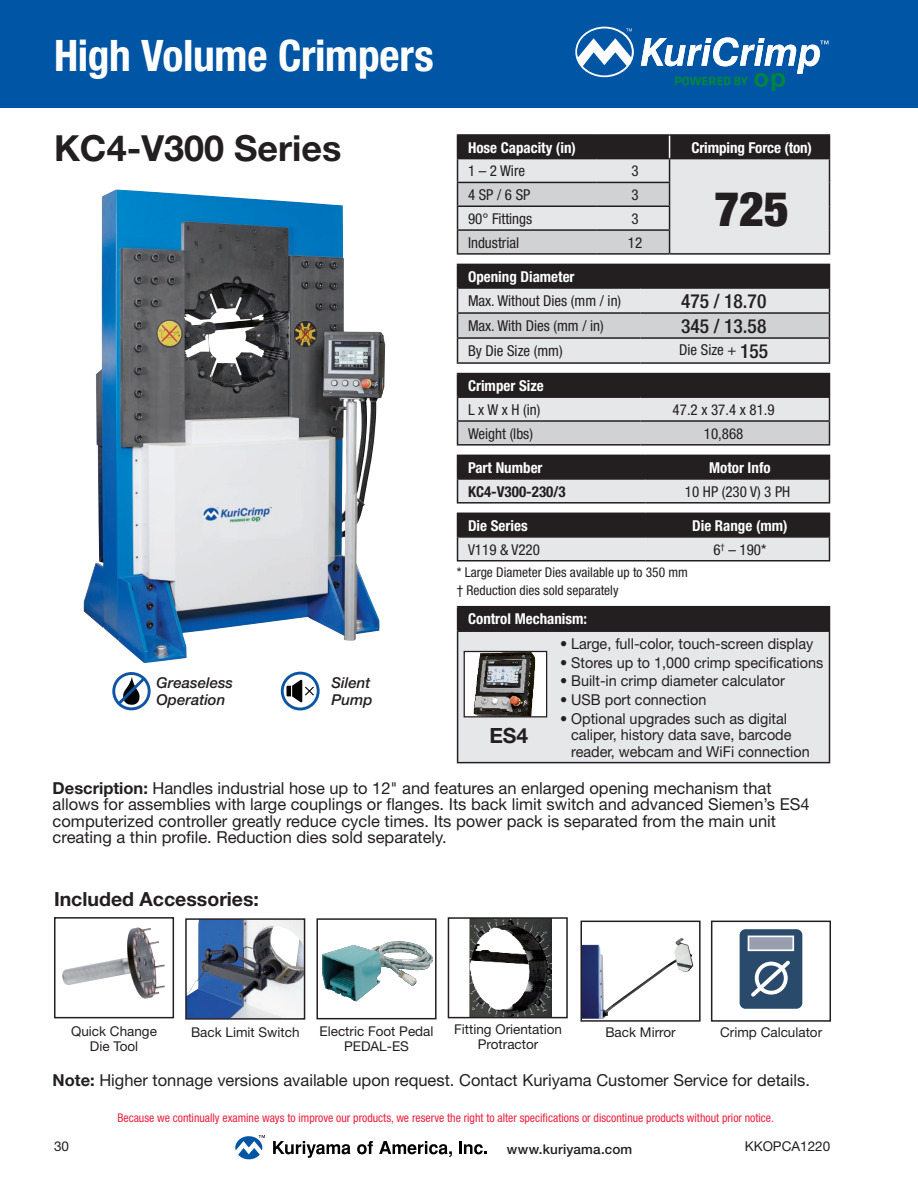
<style>
.page{position:relative;width:918px;height:1188px;background:#fff}
.page>*{position:absolute;margin:0;border:0;box-sizing:border-box;transform-origin:0 0}
.t1{font:900 condensed 48px "Helvetica Neue";color:#231f20}
.t2{font:700 condensed 43.5px "Helvetica Neue";letter-spacing:-.01em;color:#fff}
.t3{font:700 36px "Helvetica Neue LT Std";color:#231f20}
.t4{font:700 21px "Helvetica Neue";color:#231f20}
.t5{font:700 19.5px "Helvetica Neue";color:#231f20}
.t6{font:500 condensed 19.5px "Helvetica Neue";color:#231f20}
.t7{font:16.5px/16.5px "Helvetica Neue";color:#231f20}
.t8{font:15px/16.5px "Helvetica Neue";color:#231f20;scale:.96 1}
.t9{font:condensed 15px "Helvetica Neue";color:#231f20}
.t10{font:700 condensed 15px "Helvetica Neue";color:#fff}
.t11{font:italic 500 15px/16.5px "Helvetica Neue";color:#231f20}
.t12{font:700 condensed 15px "Helvetica Neue";color:#231f20}
.t13{font:13.5px/15px "Helvetica Neue";color:#231f20;text-align:center}
.t14{font:condensed 13.5px/17.4px "Helvetica Neue";color:#231f20}
.t15{font:500 13.5px "Helvetica Neue";letter-spacing:.01em;color:#231f20}
.t16{font:condensed 12px "Helvetica Neue";color:#ed213d}
.s1{font-weight:500;font-size:19.5px}
.s2{font-weight:700}
</style>
<div class="page">
<div style="left:0;top:0;width:918px;height:108px;background:#0155a5"></div>
<svg style="left:273px;top:1141px;width:77px;height:17px"></svg>
<svg style="left:357px;top:1141px;width:16px;height:13px"></svg>
<svg style="left:379px;top:1141px;width:73px;height:16px"></svg>
<svg style="left:459px;top:1141px;width:28px;height:14px"></svg>
<svg style="left:235px;top:1135px;width:30px;height:24px"></svg>
<svg style="left:575px;top:27px;width:59px;height:50px"></svg>
<svg style="left:641px;top:37px;width:187px;height:54px"></svg>
<img style="left:322px;top:941px;width:111px;height:60px">
<div style="left:316px;top:918px;width:121px;height:101px;border:2px solid #231f20"></div>
<div style="left:458px;top:607px;width:372px;height:24px;background:#231f20"></div>
<div style="left:458px;top:632px;width:371px;height:130px;background:#e6e7e9"></div>
<hr style="left:457px;top:606px;width:97px;height:1px;background:#231f20">
<svg style="left:457px;top:607px;width:1px;height:23px"></svg>
<hr style="left:554px;top:606px;width:276px;height:1px;background:#231f20">
<hr style="left:457px;top:630px;width:97px;height:2px;background:#231f20">
<hr style="left:457px;top:632px;width:1px;height:130px;background:#231f20">
<hr style="left:554px;top:630px;width:276px;height:2px;background:#231f20">
<hr style="left:829px;top:632px;width:1px;height:130px;background:#231f20">
<hr style="left:457px;top:762px;width:97px;height:1px;background:#231f20">
<hr style="left:554px;top:762px;width:276px;height:1px;background:#231f20">
<div style="left:464px;top:651px;width:83px;height:66px;background:#fff"></div>
<img style="left:473px;top:653px;width:63px;height:62px">
<div style="left:464px;top:651px;width:83px;height:66px;border:1px solid #231f20"></div>
<hr style="left:457px;top:134px;width:139px;height:2px;background:#231f20">
<hr style="left:596px;top:134px;width:74px;height:2px;background:#231f20">
<hr style="left:670px;top:134px;width:160px;height:2px;background:#231f20">
<hr style="left:457px;top:253px;width:139px;height:2px;background:#231f20">
<hr style="left:596px;top:253px;width:74px;height:2px;background:#231f20">
<hr style="left:670px;top:253px;width:160px;height:2px;background:#231f20">
<svg style="left:457px;top:135px;width:373px;height:119px;background:#b2b2b4"></svg>
<hr style="left:457px;top:264px;width:183px;height:1px;background:#231f20">
<hr style="left:640px;top:264px;width:190px;height:1px;background:#231f20">
<hr style="left:457px;top:362px;width:183px;height:2px;background:#231f20">
<hr style="left:640px;top:362px;width:190px;height:2px;background:#231f20">
<svg style="left:457px;top:265px;width:373px;height:98px;background:#a9a8aa"></svg>
<hr style="left:457px;top:373px;width:183px;height:1px;background:#231f20">
<hr style="left:640px;top:373px;width:190px;height:1px;background:#231f20">
<hr style="left:457px;top:444px;width:183px;height:2px;background:#231f20">
<hr style="left:640px;top:444px;width:190px;height:2px;background:#231f20">
<svg style="left:457px;top:374px;width:373px;height:71px;background:#969596"></svg>
<hr style="left:457px;top:502px;width:189px;height:2px;background:#231f20">
<hr style="left:646px;top:502px;width:184px;height:2px;background:#231f20">
<svg style="left:457px;top:455px;width:373px;height:48px;background:#7d7b7c"></svg>
<hr style="left:457px;top:560px;width:189px;height:2px;background:#231f20">
<hr style="left:646px;top:560px;width:184px;height:2px;background:#231f20">
<svg style="left:457px;top:513px;width:373px;height:48px;background:#7d7b7c"></svg>
<img style="left:188px;top:921px;width:114px;height:96px">
<div style="left:185px;top:918px;width:120px;height:102px;border:2px solid #231f20"></div>
<img style="left:469px;top:920px;width:82px;height:95px">
<div style="left:448px;top:917px;width:120px;height:101px;border:2px solid #231f20"></div>
<div style="left:740px;top:929px;width:62px;height:80px;background:#2a4a6b;border-radius:6px"></div>
<svg style="left:748px;top:936px;width:46px;height:15px"></svg>
<svg style="left:751px;top:961px;width:39px;height:36px"></svg>
<div style="left:711px;top:921px;width:120px;height:101px;border:2px solid #231f20"></div>
<img style="left:62px;top:927px;width:103px;height:72px">
<div style="left:54px;top:917px;width:120px;height:101px;border:2px solid #231f20"></div>
<img style="left:84px;top:189px;width:301px;height:474px">
<svg style="left:112px;top:672px;width:39px;height:38px"></svg>
<svg style="left:281px;top:672px;width:39px;height:38px"></svg>
<img style="left:583px;top:938px;width:110px;height:81px">
<div style="left:580px;top:921px;width:121px;height:101px;border:2px solid #231f20"></div>
<h2 class="t2" style="left:54px;top:29px;width:381px">High Volume Crimpers</h2>
<h3 class="t3" style="left:54px;top:126px;width:289px">KC4-V300 Series</h3>
<p class="t11" style="left:157px;top:674px;width:78px">Greaseless<br>Operation</p>
<p class="t11" style="left:332px;top:674px;width:43px">Silent<br>Pump</p>
<p class="t10" style="left:468px;top:138px;width:109px">Hose Capacity (in)</p>
<p class="t10" style="left:691px;top:138px;width:122px">Crimping Force (ton)</p>
<p class="t9" style="left:468px;top:162px;width:59px">1 – 2 Wire</p>
<p class="t9" style="left:631px;top:162px;width:9px">3</p>
<h1 class="t1" style="left:714px;top:179px;width:76px">725</h1>
<p class="t9" style="left:468px;top:186px;width:64px">4 SP / 6 SP</p>
<p class="t9" style="left:631px;top:186px;width:9px">3</p>
<p class="t9" style="left:468px;top:210px;width:66px">90° Fittings</p>
<p class="t9" style="left:631px;top:210px;width:9px">3</p>
<p class="t9" style="left:468px;top:234px;width:53px">Industrial</p>
<p class="t9" style="left:628px;top:234px;width:16px">12</p>
<p class="t10" style="left:468px;top:268px;width:108px">Opening Diameter</p>
<p class="t9" style="left:468px;top:292px;width:155px">Max. Without Dies (mm / in)</p>
<p class="t6" style="left:681px;top:290px;width:87px">475 / 18.70</p>
<p class="t9" style="left:468px;top:317px;width:137px">Max. With Dies (mm / in)</p>
<p class="t6" style="left:681px;top:315px;width:87px">345 / 13.58</p>
<p class="t9" style="left:468px;top:342px;width:96px">By Die Size (mm)</p>
<p class="t9" style="left:679px;top:341px;width:90px">Die Size + <span class="s1">155</span></p>
<p class="t10" style="left:468px;top:377px;width:77px">Crimper Size</p>
<p class="t9" style="left:468px;top:401px;width:74px">L x W x H (in)</p>
<p class="t9" style="left:673px;top:401px;width:104px">47.2 x 37.4 x 81.9</p>
<p class="t9" style="left:468px;top:425px;width:66px">Weight (lbs)</p>
<p class="t9" style="left:704px;top:425px;width:41px">10,868</p>
<p class="t10" style="left:468px;top:459px;width:76px">Part Number</p>
<p class="t10" style="left:709px;top:459px;width:63px">Motor Info</p>
<p class="t12" style="left:468px;top:482px;width:99px">KC4-V300-230/3</p>
<p class="t9" style="left:685px;top:483px;width:107px">10 HP (230 V) 3 PH</p>
<p class="t10" style="left:468px;top:517px;width:61px">Die Series</p>
<p class="t10" style="left:692px;top:517px;width:97px">Die Range (mm)</p>
<p class="t9" style="left:468px;top:541px;width:74px">V119 &amp; V220</p>
<p class="t9" style="left:713px;top:541px;width:54px">6<sup>†</sup> – 190*</p>
<p class="t14" style="left:457px;top:564px;width:233px">* Large Diameter Dies available up to 350 mm † Reduction dies sold separately</p>
<p class="t10" style="left:468px;top:610px;width:121px">Control Mechanism:</p>
<p class="t4" style="left:489px;top:722px;width:40px">ES4</p>
<p class="t8" style="left:560px;top:635px;width:265px">• Large, full-color, touch-screen display</p>
<p class="t8" style="left:560px;top:654px;width:276px">• Stores up to 1,000 crimp specifications</p>
<p class="t8" style="left:560px;top:673px;width:236px">• Built-in crimp diameter calculator</p>
<p class="t8" style="left:560px;top:691px;width:154px">• USB port connection</p>
<p class="t8" style="left:571px;top:710px;width:250px;text-indent:-11px">• Optional upgrades such as digital caliper, history data save, barcode reader, webcam and WiFi connection</p>
<p class="t7" style="left:53px;top:779px;width:759px"><span class="s2">Description:</span> Handles industrial hose up to 12" and features an enlarged opening mechanism that allows for assemblies with large couplings or flanges. Its back limit switch and advanced Siemen’s ES4 computerized controller greatly reduce cycle times. Its power pack is separated from the main unit creating a thin profile. Reduction dies sold separately.</p>
<p class="t5" style="left:54px;top:887px;width:207px">Included Accessories:</p>
<p class="t13" style="left:191px;top:1025px;width:110px">Back Limit Switch</p>
<p class="t13" style="left:454px;top:1021px;width:109px">Fitting Orientation<br>Protractor</p>
<p class="t13" style="left:71px;top:1023px;width:87px">Quick Change</p>
<p class="t13" style="left:720px;top:1024px;width:104px">Crimp Calculator</p>
<p class="t13" style="left:90px;top:1038px;width:50px">Die Tool</p>
<p class="t13" style="left:320px;top:1024px;width:115px">Electric Foot Pedal<br>PEDAL-ES</p>
<p class="t13" style="left:605px;top:1024px;width:72px">Back Mirror</p>
<p class="t7" style="left:53px;top:1072px;width:759px"><span class="s2">Note:</span> Higher tonnage versions available upon request. Contact Kuriyama Customer Service for details.</p>
<p class="t16" style="left:117px;top:1111px;width:658px">Because we continually examine ways to improve our products, we reserve the right to alter specifications or discontinue products without prior notice.</p>
<p class="t13" style="left:54px;top:1138px;width:17px">30</p>
<p class="t15" style="left:507px;top:1141px;width:127px">www.kuriyama.com</p>
<p class="t13" style="left:745px;top:1138px;width:87px">KKOPCA1220</p>
</div>
